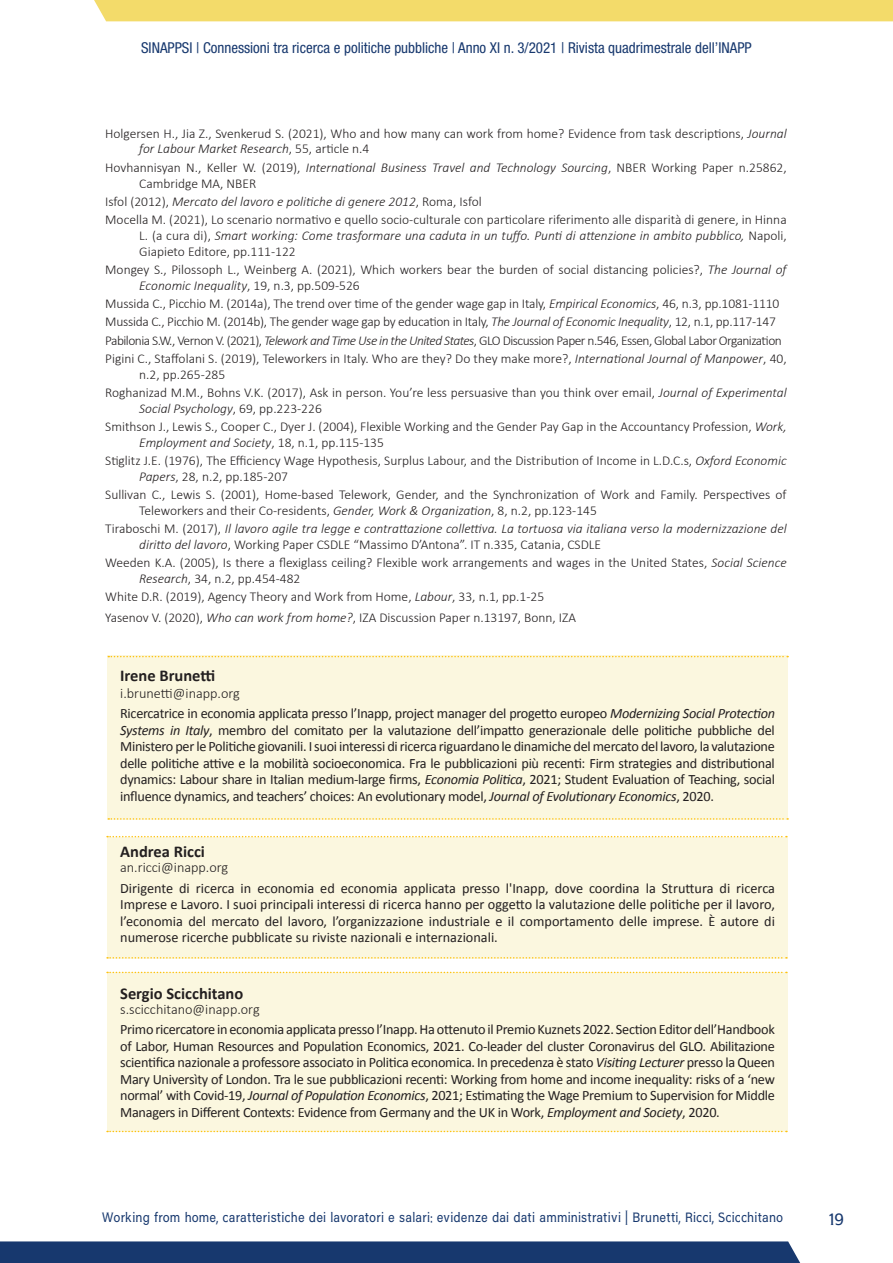
<style>
.page{position:relative;width:893px;height:1263px;background:#fff}
.page>*{position:absolute;margin:0;border:0;box-sizing:border-box;transform-origin:0 0}
.t1{font:700 16.5px "Calibri";color:#231f20}
.t2{font:16.5px "Inapp";color:#17386e}
.t3{font:condensed 15px "Helvetica Neue LT Std";color:#17386e}
.t4{font:14.25px/16.5px "Calibri";letter-spacing:-.02em;color:#231f20;text-align:justify}
.t5{font:300 14.25px "Calibri";color:#231f20}
.t6{font:300 13.5px/18.3px "Calibri";color:#231f20}
.t7{font:300 13.5px/18.3px "Calibri";letter-spacing:-.02em;color:#231f20}
.t8{font:italic 300 13.5px/15.8px "Calibri";color:#231f20}
.t9{font:13.5px "Inapp";letter-spacing:.01em;color:#17386e;scale:.9 1}
.s1{font-style:italic}
.s2{font-style:normal}
.s3{font-weight:300}
</style>
<div class="page">
<div style="left:0;top:1241px;width:801px;height:22px;background:#17386e"></div>
<div style="left:94px;top:0;width:799px;height:21px;background:#f3db6a"></div>
<div style="left:108px;top:655px;width:680px;height:165px;background:#fbf7df"></div>
<div style="left:108px;top:837px;width:680px;height:122px;background:#fbf7df"></div>
<div style="left:108px;top:973px;width:680px;height:159px;background:#fbf7df"></div>
<svg style="left:108px;top:656px;width:680px;height:1px"></svg>
<svg style="left:108px;top:818px;width:680px;height:2px"></svg>
<svg style="left:107px;top:836px;width:680px;height:1px"></svg>
<svg style="left:107px;top:957px;width:680px;height:1px"></svg>
<svg style="left:107px;top:972px;width:680px;height:1px"></svg>
<svg style="left:107px;top:1131px;width:680px;height:1px"></svg>
<p class="t3" style="left:141px;top:39px;width:612px">SINAPPSI | Connessioni tra ricerca e politiche pubbliche | Anno XI n. 3/2021 | Rivista quadrimestrale dell’INAPP</p>
<p class="t6" style="left:139px;top:125px;width:649px;line-height:15.8px;text-indent:-34px">Holgersen H., Jia Z., Svenkerud S. (2021), Who and how many can work from home? Evidence from task descriptions, <span class="s1">Journal for Labour Market Research</span>, 55, article n.4</p>
<p class="t6" style="left:139px;top:159px;width:649px;line-height:15.8px;text-indent:-34px">Hovhannisyan N., Keller W. (2019), <span class="s1">International Business Travel and Technology Sourcing</span>, NBER Working Paper n.25862,<br>Cambridge MA, NBER</p>
<p class="t6" style="left:105px;top:192px;width:683px">Isfol (2012), <span class="s1">Mercato del lavoro e politiche di genere 2012</span>, Roma, Isfol<br>Mocella M. (2021), Lo scenario normativo e quello socio-culturale con particolare riferimento alle disparità di genere, in Hinna</p>
<p class="t8" style="left:139px;top:227px;width:649px"><span class="s2">L. (a cura di),</span> Smart working: Come trasformare una caduta in un tuffo. Punti di attenzione in ambito pubblico, <span class="s2">Napoli,<br>Giapieto Editore, pp.111-122</span></p>
<p class="t6" style="left:139px;top:261px;width:649px;line-height:15.8px;text-indent:-34px">Mongey S., Pilossoph L., Weinberg A. (2021), Which workers bear the burden of social distancing policies?, <span class="s1">The Journal of<br>Economic Inequality</span>, 19, n.3, pp.509-526</p>
<p class="t7" style="left:105px;top:294px;width:683px">Mussida C., Picchio M. (2014a), The trend over time of the gender wage gap in Italy, <span class="s1">Empirical Economics</span>, 46, n.3, pp.1081-1110<br>Mussida C., Picchio M. (2014b), The gender wage gap by education in Italy, <span class="s1">The Journal of Economic Inequality</span>, 12, n.1, pp.117-147<br>Pabilonia S.W., Vernon V. (2021), <span class="s1">Telework and Time Use in the United States</span>, GLO Discussion Paper n.546, Essen, Global Labor Organization Pigini C., Staffolani S. (2019), Teleworkers in Italy. Who are they? Do they make more?, <span class="s1">International Journal of Manpower</span>, 40,</p>
<p class="t6" style="left:105px;top:365px;width:683px;text-indent:34px">n.2, pp.265-285<br>Roghanizad M.M., Bohns V.K. (2017), Ask in person. You’re less persuasive than you think over email, <span class="s1">Journal of Experimental</span></p>
<p class="t6" style="left:105px;top:399px;width:683px;text-indent:34px"><span class="s1">Social Psychology</span>, 69, pp.223-226<br>Smithson J., Lewis S., Cooper C., Dyer J. (2004), Flexible Working and the Gender Pay Gap in the Accountancy Profession, <span class="s1">Work,</span></p>
<p class="t6" style="left:105px;top:433px;width:683px;text-indent:34px"><span class="s1">Employment and Society</span>, 18, n.1, pp.115-135<br>Stiglitz J.E. (1976), The Efficiency Wage Hypothesis, Surplus Labour, and the Distribution of Income in L.D.C.s, <span class="s1">Oxford Economic</span></p>
<p class="t6" style="left:105px;top:467px;width:683px;text-indent:34px"><span class="s1">Papers</span>, 28, n.2, pp.185-207<br>Sullivan C., Lewis S. (2001), Home-based Telework, Gender, and the Synchronization of Work and Family. Perspectives of</p>
<p class="t8" style="left:105px;top:501px;width:683px;line-height:18.3px;text-indent:34px"><span class="s2">Teleworkers and their Co-residents,</span> Gender, Work &amp; Organization<span class="s2">, 8, n.2, pp.123-145<br>Tiraboschi M. (2017),</span> Il lavoro agile tra legge e contrattazione collettiva. La tortuosa via italiana verso la modernizzazione del</p>
<p class="t6" style="left:105px;top:535px;width:683px;text-indent:34px"><span class="s1">diritto del lavoro</span>, Working Paper CSDLE “Massimo D’Antona”. IT n.335, Catania, CSDLE<br>Weeden K.A. (2005), Is there a flexiglass ceiling? Flexible work arrangements and wages in the United States, <span class="s1">Social Science</span></p>
<p class="t6" style="left:105px;top:569px;width:440px;text-indent:34px"><span class="s1">Research</span>, 34, n.2, pp.454-482<br>White D.R. (2019), Agency Theory and Work from Home, <span class="s1">Labour</span>, 33, n.1, pp.1-25</p>
<p class="t6" style="left:105px;top:608px;width:472px">Yasenov V. (2020), <span class="s1">Who can work from home?</span>, IZA Discussion Paper n.13197, Bonn, IZA</p>
<p class="t1" style="left:120px;top:664px;width:97px">Irene Brunetti</p>
<p class="t4" style="left:120px;top:682px;width:656px;line-height:20.7px"><span class="s3">i.brunetti@inapp.org<br></span>Ricercatrice in economia applicata presso l’Inapp, project manager del progetto europeo <span class="s1">Modernizing Social Protection</span></p>
<p class="t4" style="left:120px;top:721px;width:656px"><span class="s1">Systems in Italy</span>, membro del comitato per la valutazione dell’impatto generazionale delle politiche pubbliche del Ministero per le Politiche giovanili. I suoi interessi di ricerca riguardano le dinamiche del mercato del lavoro, la valutazione delle politiche attive e la mobilità socioeconomica. Fra le pubblicazioni più recenti: Firm strategies and distributional dynamics: Labour share in Italian medium-large firms, <span class="s1">Economia Politica</span>, 2021; Student Evaluation of Teaching, social influence dynamics, and teachers’ choices: An evolutionary model, <span class="s1">Journal of Evolutionary Economics</span>, 2020.</p>
<p class="t1" style="left:120px;top:840px;width:86px">Andrea Ricci</p>
<p class="t5" style="left:120px;top:858px;width:109px">an.ricci@inapp.org</p>
<p class="t4" style="left:120px;top:879px;width:656px">Dirigente di ricerca in economia ed economia applicata presso l'Inapp, dove coordina la Struttura di ricerca Imprese e Lavoro. I suoi principali interessi di ricerca hanno per oggetto la valutazione delle politiche per il lavoro, l’economia del mercato del lavoro, l’organizzazione industriale e il comportamento delle imprese. È autore di numerose ricerche pubblicate su riviste nazionali e internazionali.</p>
<p class="t1" style="left:120px;top:981px;width:125px">Sergio Scicchitano</p>
<p class="t5" style="left:120px;top:1000px;width:141px">s.scicchitano@inapp.org</p>
<p class="t4" style="left:120px;top:1021px;width:656px">Primo ricercatore in economia applicata presso l’Inapp. Ha ottenuto il Premio Kuznets 2022. Section Editor dell’Handbook of Labor, Human Resources and Population Economics, 2021. Co-leader del cluster Coronavirus del GLO. Abilitazione scientifica nazionale a professore associato in Politica economica. In precedenza è stato <span class="s1">Visiting Lecturer</span> presso la Queen Mary Universìty of London. Tra le sue pubblicazioni recenti: Working from home and income inequality: risks of a ‘new normal’ with Covid-19, <span class="s1">Journal of Population Economics</span>, 2021; Estimating the Wage Premium to Supervision for Middle Managers in Different Contexts: Evidence from Germany and the UK in Work, <span class="s1">Employment and Society</span>, 2020.</p>
<p class="t9" style="left:102px;top:1210px;width:758px">Working from home, caratteristiche dei lavoratori e salari: evidenze dai dati amministrativi | Brunetti, Ricci, Scicchitano</p>
<p class="t2" style="left:829px;top:1210px;width:17px">19</p>
</div>
